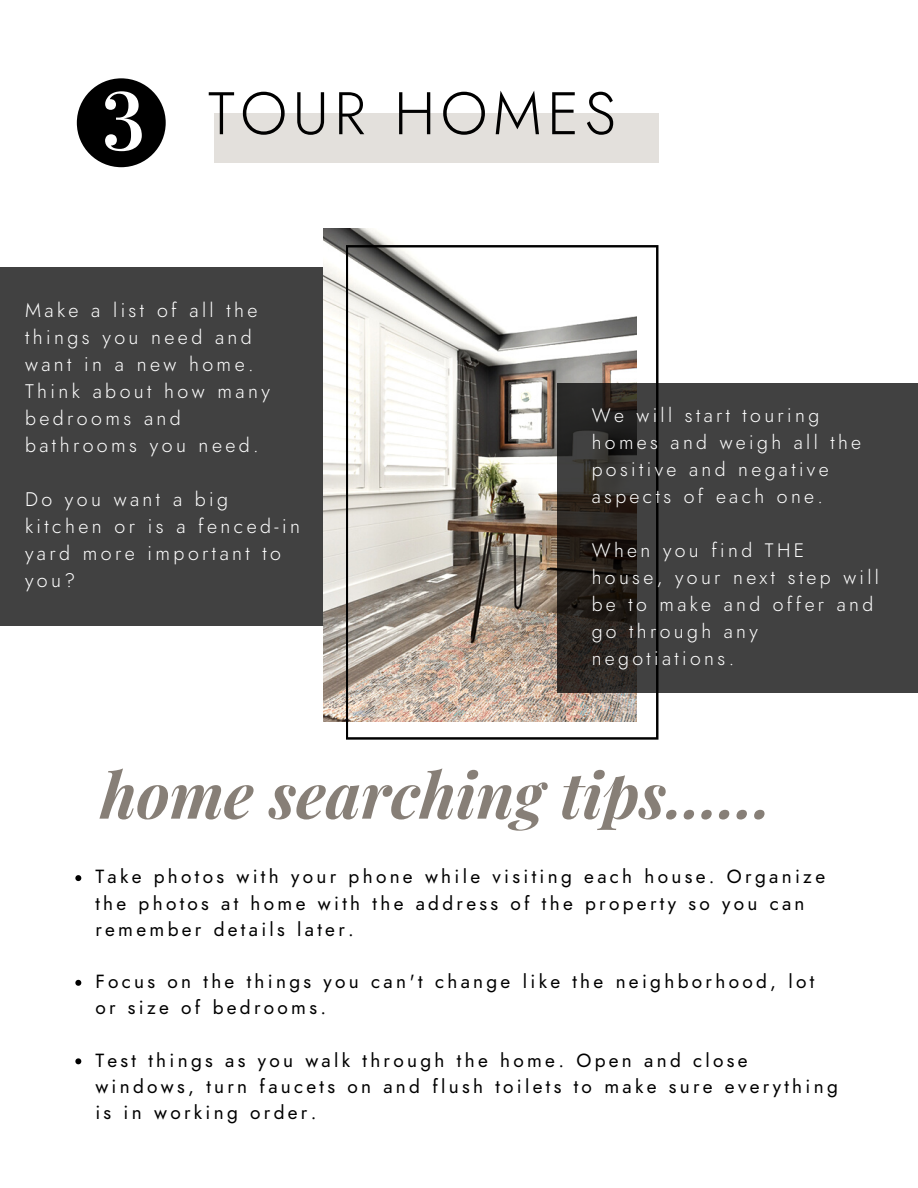
<style>
.page{position:relative;width:918px;height:1188px;background:#fff}
.page>*{position:absolute;margin:0;border:0;box-sizing:border-box;transform-origin:0 0}
.t1{font:italic 700 63.15px "Playfair Display";color:#877f77}
.t2{font:300 60px "Jost";letter-spacing:.09em;color:#000}
.t3{font:300 19.65px/27px "Jost";letter-spacing:.175em;color:#fff}
.t4{font:300 19.5px/27px "Jost";letter-spacing:.175em;color:#fff}
.t5{font:19.05px/26.2px "Jost";letter-spacing:.175em;color:#000}
</style>
<div class="page">
<div style="left:0;top:267px;width:350px;height:359px;background:#414141"></div>
<img style="left:324px;top:228px;width:71px;height:494px">
<div style="left:214px;top:113px;width:444px;height:50px;background:#e3e0dc"></div>
<svg style="left:346px;top:245px;width:312px;height:495px"></svg>
<svg style="left:77px;top:78px;width:89px;height:89px"></svg>
<svg style="left:557px;top:383px;width:361px;height:310px;background:#3b3a39"></svg>
<svg style="left:75px;top:875px;width:6px;height:6px"></svg>
<svg style="left:75px;top:980px;width:6px;height:6px"></svg>
<svg style="left:75px;top:1058px;width:6px;height:6px"></svg>
<h2 class="t2" style="left:208px;top:72px;width:410px">TOUR HOMES</h2>
<p class="t3" style="left:25px;top:297px;width:246px">Make a list of all the things you need and want in a new home.<br>Think about how many bedrooms and bathrooms you need.</p>
<p class="t3" style="left:25px;top:486px;width:276px">Do you want a big kitchen or is a fenced-in yard more important to you?</p>
<p class="t4" style="left:592px;top:402px;width:271px">We will start touring homes and weigh all the positive and negative aspects of each one.</p>
<p class="t4" style="left:592px;top:537px;width:289px">When you find THE house, your next step will be to make and offer and go through any negotiations.</p>
<h1 class="t1" style="left:101px;top:750px;width:673px">home searching tips......</h1>
<p class="t5" style="left:95px;top:864px;width:731px">Take photos with your phone while visiting each house. Organize the photos at home with the address of the property so you can remember details later.</p>
<p class="t5" style="left:95px;top:969px;width:720px">Focus on the things you can't change like the neighborhood, lot or size of bedrooms.</p>
<p class="t5" style="left:95px;top:1047px;width:744px">Test things as you walk through the home. Open and close windows, turn faucets on and flush toilets to make sure everything is in working order.</p>
</div>
